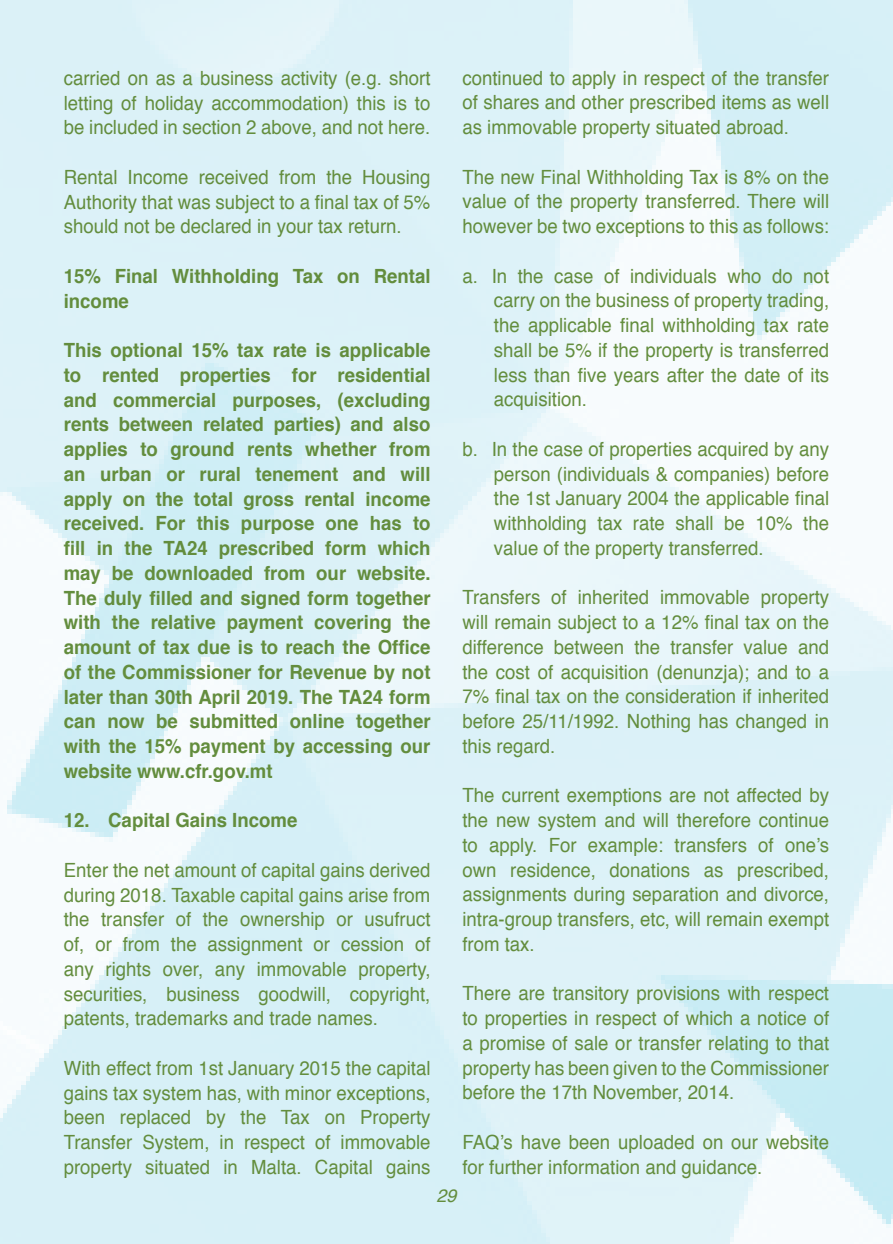
<style>
.page{position:relative;width:893px;height:1244px;background:#fff}
.page>*{position:absolute;margin:0;border:0;box-sizing:border-box;transform-origin:0 0}
.t1{font:19.57px/24.8px "Helvetica";color:#638d3d;text-align:justify;scale:.95 1}
.t2{font:700 19.57px/24.8px "Helvetica";color:#638d3d;scale:.95 1}
.t3{font:italic 18px "Helvetica";color:#638d3d}
</style>
<div class="page">
<p class="t1" style="left:64px;top:66px;width:387px">carried on as a business activity (e.g. short letting of holiday accommodation) this is to be included in section 2 above, and not here.</p>
<p class="t1" style="left:64px;top:165px;width:387px">Rental Income received from the Housing Authority that was subject to a final tax of 5% should not be declared in your tax return.</p>
<p class="t2" style="left:64px;top:264px;width:388px">15% Final Withholding Tax on Rental income</p>
<p class="t2" style="left:64px;top:338px;width:388px;text-align:justify">This optional 15% tax rate is applicable to rented properties for residential and commercial purposes, (excluding rents between related parties) and also applies to ground rents whether from an urban or rural tenement and will apply on the total gross rental income received. For this purpose one has to fill in the TA24 prescribed form which may be downloaded from our website.<br>The duly filled and signed form together with the relative payment covering the amount of tax due is to reach the Office of the Commissioner for Revenue by not later than 30th April 2019. The TA24 form can now be submitted online together with the 15% payment by accessing our website www.cfr.gov.mt</p>
<p class="t2" style="left:64px;top:808px;width:247px">12. Capital Gains Income</p>
<p class="t1" style="left:64px;top:858px;width:388px">Enter the net amount of capital gains derived during 2018. Taxable capital gains arise from the transfer of the ownership or usufruct of, or from the assignment or cession of any rights over, any immovable property, securities, business goodwill, copyright, patents, trademarks and trade names.</p>
<p class="t1" style="left:64px;top:1056px;width:388px">With effect from 1st January 2015 the capital gains tax system has, with minor exceptions, been replaced by the Tax on Property Transfer System, in respect of immovable property situated in Malta. Capital gains</p>
<p class="t1" style="left:462px;top:66px;width:387px">continued to apply in respect of the transfer of shares and other prescribed items as well as immovable property situated abroad.</p>
<p class="t1" style="left:462px;top:165px;width:387px">The new Final Withholding Tax is 8% on the value of the property transferred. There will however be two exceptions to this as follows:</p>
<p class="t1" style="left:494px;top:264px;width:354px;text-indent:-32px">a. In the case of individuals who do not carry on the business of property trading, the applicable final withholding tax rate shall be 5% if the property is transferred less than five years after the date of its acquisition.</p>
<p class="t1" style="left:494px;top:437px;width:354px;text-indent:-32px">b. In the case of properties acquired by any person (individuals &amp; companies) before the 1st January 2004 the applicable final withholding tax rate shall be 10% the value of the property transferred.</p>
<p class="t1" style="left:462px;top:586px;width:387px">Transfers of inherited immovable property will remain subject to a 12% final tax on the difference between the transfer value and the cost of acquisition (denunzja); and to a 7% final tax on the consideration if inherited before 25/11/1992. Nothing has changed in this regard.</p>
<p class="t1" style="left:462px;top:784px;width:388px">The current exemptions are not affected by the new system and will therefore continue to apply. For example: transfers of one’s own residence, donations as prescribed, assignments during separation and divorce, intra-group transfers, etc, will remain exempt from tax.</p>
<p class="t1" style="left:462px;top:982px;width:388px">There are transitory provisions with respect to properties in respect of which a notice of a promise of sale or transfer relating to that property has been given to the Commissioner before the 17th November, 2014.</p>
<p class="t1" style="left:462px;top:1130px;width:387px">FAQ’s have been uploaded on our website for further information and guidance.</p>
<p class="t3" style="left:436px;top:1182px;width:22px">29</p>
</div>
